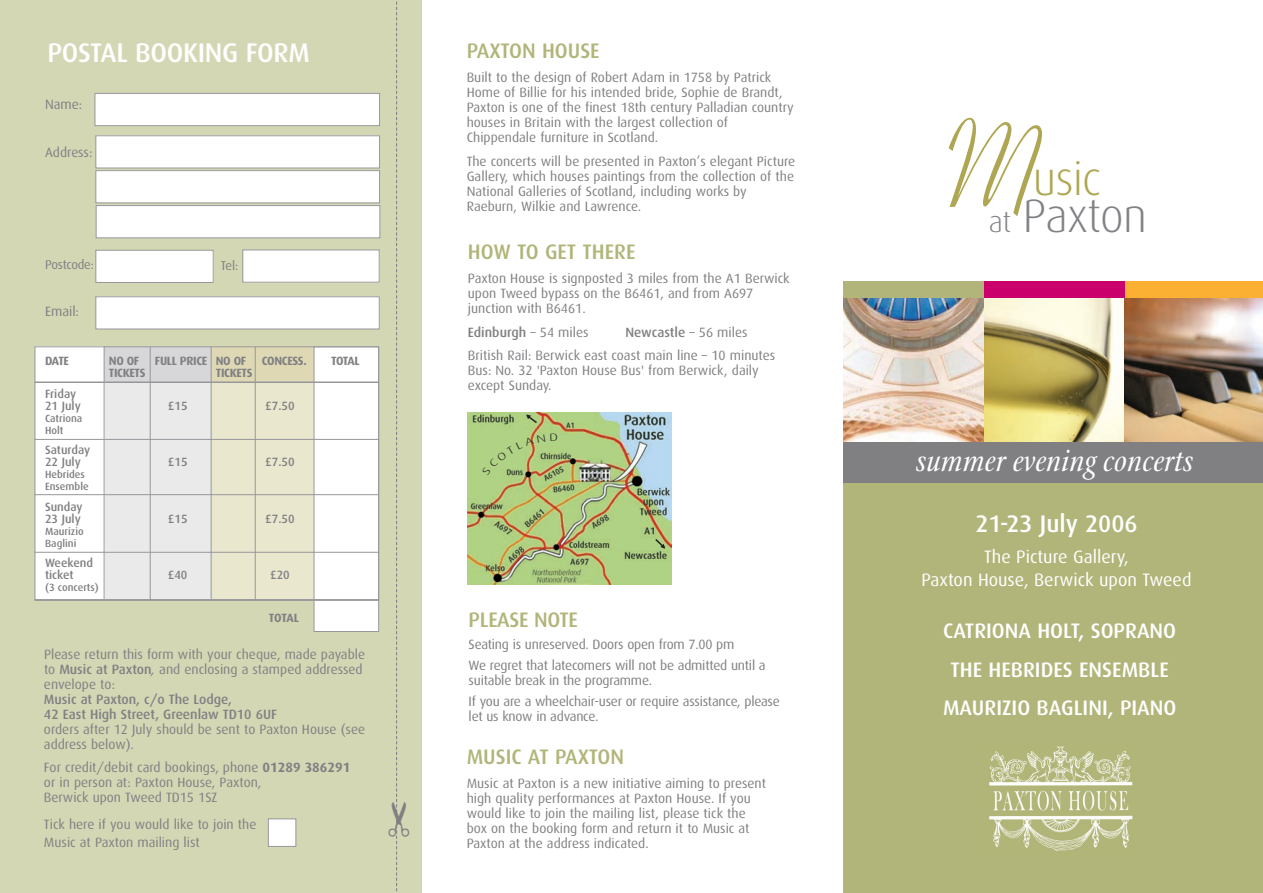
<style>
.page{position:relative;width:1263px;height:893px;background:#fff}
.page>*{position:absolute;margin:0;border:0;box-sizing:border-box;transform-origin:0 0}
.t1{font:124.95px "Coronet";color:#afa653}
.t2{font:300 46.8px "Dax";color:#808285}
.t3{font:300 46.8px "Dax";color:#afa653}
.t4{font:italic 33px "Stone Print";color:#fff}
.t5{font:500 27px "Dax";letter-spacing:-.01em;color:#fff}
.t6{font:500 24px "Dax";color:#fff}
.t7{font:500 21px/38.5px "Dax";color:#fff;text-align:center}
.t8{font:500 21px "Dax";letter-spacing:-.005em;color:#b1b579}
.t9{font:18px/22.5px "Dax";color:#fff;text-align:center}
.t10{font:13.5px/15px "Dax";color:#808083}
.t11{font:500 13.5px/15px "Dax";color:#808083}
.t12{font:12.75px "Dax";letter-spacing:-.02em;color:#808083}
.t13{font:500 12px/12px "Dax";color:#808083}
.t14{font:700 12px "Dax";letter-spacing:-.03em;color:#808083}
.t15{font:500 10.5px/12px "Dax";color:#808083}
.s1{font-weight:500}
.s2{font-style:italic}
.s3{font-weight:700}
.s4{font-weight:400}
.s5{font-size:29.55px}
</style>
<div class="page">
<div style="left:843px;top:461px;width:420px;height:432px;background:#b1b579"></div>
<div style="left:0;top:0;width:422px;height:893px;background:#d4d7b4"></div>
<div style="left:36px;top:346px;width:343px;height:254px;background:#fff"></div>
<div style="left:314px;top:571px;width:65px;height:61px;background:#fff"></div>
<div style="left:104px;top:346px;width:107px;height:36px;background:#d7d7d9"></div>
<div style="left:105px;top:382px;width:106px;height:218px;background:#eaeaeb"></div>
<div style="left:212px;top:346px;width:102px;height:254px;background:#eae7cf"></div>
<div style="left:212px;top:346px;width:102px;height:36px;background:#ded9b4"></div>
<img style="left:843px;top:297px;width:141px;height:145px">
<svg style="left:984px;top:297px;width:141px;height:145px;background:#cec18a"></svg>
<img style="left:1125px;top:297px;width:138px;height:145px">
<div style="left:843px;top:281px;width:420px;height:16px;background:#ca016c"></div>
<div style="left:1126px;top:281px;width:137px;height:16px;background:#fbb033"></div>
<div style="left:843px;top:281px;width:140px;height:16px;background:#b1b579"></div>
<div style="left:843px;top:442px;width:420px;height:41px;background:#808083"></div>
<div style="left:95px;top:93px;width:285px;height:33px;background:#fff"></div>
<div style="left:95px;top:93px;width:285px;height:33px;border:1px solid #97979b"></div>
<div style="left:96px;top:136px;width:284px;height:32px;background:#fff"></div>
<div style="left:96px;top:135px;width:284px;height:33px;border:1px solid #97979b"></div>
<div style="left:96px;top:171px;width:284px;height:32px;background:#fff"></div>
<div style="left:96px;top:170px;width:284px;height:33px;border:1px solid #97979b"></div>
<div style="left:96px;top:206px;width:284px;height:32px;background:#fff"></div>
<div style="left:96px;top:205px;width:284px;height:33px;border:1px solid #97979b"></div>
<div style="left:96px;top:250px;width:117px;height:32px;background:#fff"></div>
<div style="left:96px;top:250px;width:117px;height:33px;border:1px solid #97979b"></div>
<div style="left:96px;top:297px;width:283px;height:32px;background:#fff"></div>
<div style="left:96px;top:296px;width:284px;height:33px;border:1px solid #97979b"></div>
<div style="left:243px;top:250px;width:136px;height:32px;background:#fff"></div>
<div style="left:242px;top:250px;width:137px;height:32px;border:1px solid #97979b"></div>
<hr style="left:35px;top:381px;width:344px;height:2px;background:#97979b">
<hr style="left:35px;top:439px;width:344px;height:1px;background:#97979b">
<hr style="left:35px;top:552px;width:344px;height:1px;background:#97979b">
<hr style="left:35px;top:599px;width:344px;height:2px;background:#97979b">
<hr style="left:150px;top:347px;width:1px;height:253px;background:#97979b">
<hr style="left:104px;top:347px;width:1px;height:253px;background:#97979b">
<hr style="left:211px;top:347px;width:1px;height:252px;background:#97979b">
<hr style="left:255px;top:347px;width:1px;height:253px;background:#97979b">
<hr style="left:35px;top:494px;width:344px;height:1px;background:#97979b">
<div style="left:314px;top:346px;width:65px;height:286px;border:1px solid #97979b"></div>
<img style="left:467px;top:412px;width:204px;height:172px">
<div style="left:268px;top:819px;width:28px;height:27px;background:#fff"></div>
<div style="left:268px;top:819px;width:28px;height:28px;border:1px solid #97979b"></div>
<svg style="left:525px;top:413px;width:14px;height:12px"></svg>
<svg style="left:654px;top:537px;width:13px;height:13px"></svg>
<img style="left:989px;top:746px;width:144px;height:105px">
<svg style="left:396px;top:1px;width:2px;height:891px"></svg>
<svg style="left:482px;top:433px;width:75px;height:42px;background:#adc47b"></svg>
<h3 class="t5" style="left:47px;top:43px;width:264px">POSTAL BOOKING FORM</h3>
<p class="t10" style="left:45px;top:98px;width:39px">Name:</p>
<p class="t10" style="left:45px;top:146px;width:49px">Address:</p>
<p class="t12" style="left:45px;top:260px;width:50px">Postcode:</p>
<p class="t10" style="left:45px;top:305px;width:35px">Email:</p>
<p class="t12" style="left:221px;top:261px;width:19px">Tel:</p>
<p class="t14" style="left:45px;top:357px;width:26px">DATE</p>
<p class="t14" style="left:109px;top:357px;width:32px">NO OF</p>
<p class="t14" style="left:155px;top:357px;width:93px">FULL PRICE NO OF</p>
<p class="t14" style="left:262px;top:357px;width:46px">CONCESS.</p>
<p class="t14" style="left:331px;top:357px;width:30px">TOTAL</p>
<p class="t14" style="left:109px;top:369px;width:38px">TICKETS</p>
<p class="t14" style="left:216px;top:369px;width:38px">TICKETS</p>
<p class="t13" style="left:45px;top:389px;width:37px">Friday<br>21 July</p>
<p class="t13" style="left:168px;top:401px;width:21px">£15</p>
<p class="t13" style="left:265px;top:401px;width:31px">£7.50</p>
<p class="t15" style="left:45px;top:413px;width:39px">Catriona<br>Holt</p>
<p class="t13" style="left:45px;top:445px;width:47px">Saturday<br>22 July</p>
<p class="t13" style="left:168px;top:457px;width:21px">£15</p>
<p class="t13" style="left:265px;top:457px;width:31px">£7.50</p>
<p class="t15" style="left:45px;top:470px;width:45px">Hebrides<br>Ensemble</p>
<p class="t13" style="left:45px;top:502px;width:39px">Sunday<br>23 July</p>
<p class="t13" style="left:168px;top:514px;width:21px">£15</p>
<p class="t13" style="left:265px;top:514px;width:31px">£7.50</p>
<p class="t15" style="left:45px;top:526px;width:40px">Maurizio<br>Baglini</p>
<p class="t13" style="left:45px;top:558px;width:50px">Weekend ticket</p>
<p class="t13" style="left:168px;top:570px;width:21px">£40</p>
<p class="t13" style="left:270px;top:570px;width:21px">£20</p>
<p class="t15" style="left:45px;top:583px;width:55px">(3 concerts)</p>
<p class="t14" style="left:269px;top:613px;width:31px">TOTAL</p>
<p class="t10" style="left:44px;top:648px;width:323px">Please return this form with your cheque, made payable to <span class="s1">Music at Paxton</span><span class="s2">,</span> and enclosing a stamped addressed envelope to:</p>
<p class="t11" style="left:44px;top:693px;width:235px">Music at Paxton, c/o The Lodge,<br>42 East High Street, Greenlaw TD10 6UF</p>
<p class="t10" style="left:44px;top:723px;width:323px">orders after 12 July should be sent to Paxton House (see address below).</p>
<p class="t10" style="left:44px;top:761px;width:308px">For credit/debit card bookings, phone <span class="s3">01289 386291 </span>or in person at: Paxton House, Paxton,<br>Berwick upon Tweed TD15 1SZ</p>
<p class="t10" style="left:44px;top:816px;width:214px;line-height:18px">Tick here if you would like to join the<br>Music at Paxton mailing list</p>
<h3 class="t8" style="left:467px;top:44px;width:135px">PAXTON HOUSE</h3>
<p class="t10" style="left:467px;top:72px;width:328px">Built to the design of Robert Adam in 1758 by Patrick Home of Billie for his intended bride, Sophie de Brandt, Paxton is one of the finest 18th century Palladian country houses in Britain with the largest collection of Chippendale furniture in Scotland.</p>
<p class="t10" style="left:467px;top:155px;width:330px">The concerts will be presented in Paxton’s elegant Picture Gallery, which houses paintings from the collection of the National Galleries of Scotland, including works by Raeburn, Wilkie and Lawrence.</p>
<h3 class="t8" style="left:468px;top:245px;width:169px">HOW TO GET THERE</h3>
<p class="t10" style="left:468px;top:272px;width:323px">Paxton House is signposted 3 miles from the A1 Berwick upon Tweed bypass on the B6461, and from A697 junction with B6461.</p>
<p class="t11" style="left:468px;top:326px;width:122px">Edinburgh <span class="s4">– 54 miles</span></p>
<p class="t10" style="left:468px;top:322px;width:309px;line-height:23.5px;text-indent:157px"><span class="s1">Newcastle</span> – 56 miles<br>British Rail: Berwick east coast main line – 10 minutes</p>
<p class="t10" style="left:468px;top:364px;width:292px">Bus: No. 32 'Paxton House Bus' from Berwick, daily except Sunday.</p>
<h3 class="t8" style="left:469px;top:613px;width:111px">PLEASE NOTE</h3>
<p class="t10" style="left:469px;top:635px;width:299px;line-height:21.5px">Seating is unreserved. Doors open from 7.00 pm<br>We regret that latecomers will not be admitted until a</p>
<p class="t10" style="left:469px;top:671px;width:313px;line-height:21.5px">suitable break in the programme.<br>If you are a wheelchair-user or require assistance, please</p>
<p class="t10" style="left:469px;top:711px;width:131px">let us know in advance.</p>
<h3 class="t8" style="left:467px;top:750px;width:159px">MUSIC AT PAXTON</h3>
<p class="t10" style="left:467px;top:777px;width:301px">Music at Paxton is a new initiative aiming to present high quality performances at Paxton House. If you would like to join the mailing list, please tick the box on the booking form and return it to Music at</p>
<p class="t10" style="left:467px;top:837px;width:183px">Paxton at the address indicated.</p>
<h1 class="t1" style="left:936px;top:118px;width:108px">M</h1>
<h2 class="t3" style="left:1033px;top:163px;width:70px">usic</h2>
<h2 class="t2" style="left:989px;top:200px;width:160px"><span class="s5">at</span> Paxton</h2>
<h3 class="t4" style="left:916px;top:440px;width:279px">summer evening concerts</h3>
<h3 class="t6" style="left:975px;top:516px;width:164px">21-23 July 2006</h3>
<h3 class="t9" style="left:921px;top:548px;width:271px">The Picture Gallery,<br>Paxton House, Berwick upon Tweed</h3>
<h3 class="t7" style="left:943px;top:614px;width:235px">CATRIONA HOLT, SOPRANO<br>THE HEBRIDES ENSEMBLE<br>MAURIZIO BAGLINI, PIANO</h3>
</div>
